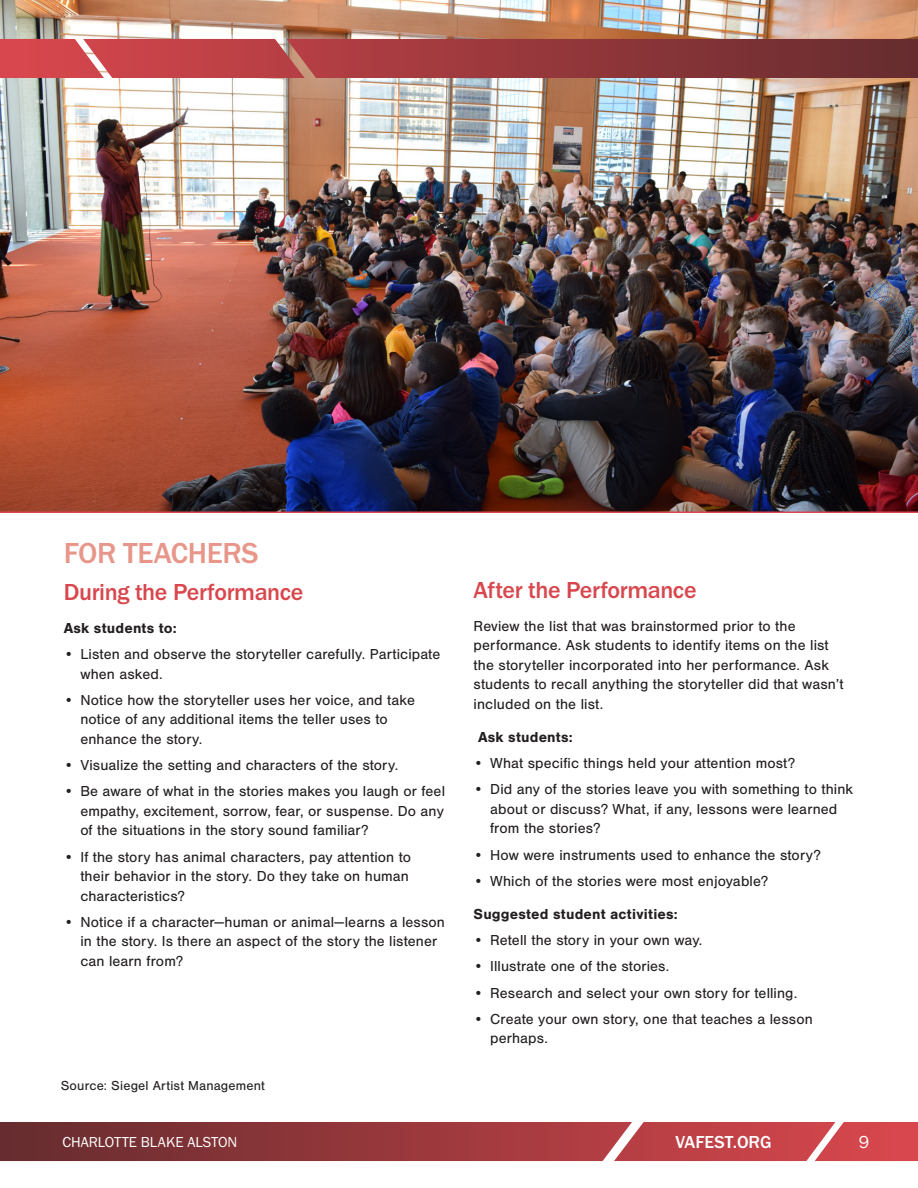
<style>
.page{position:relative;width:918px;height:1188px;background:#fff}
.page>*{position:absolute;margin:0;border:0;box-sizing:border-box;transform-origin:0 0}
.t1{font:500 30px "Franklin Gothic URW";letter-spacing:-.01em;color:#e8968a}
.t2{font:500 24px "Franklin Gothic URW";letter-spacing:-.015em;color:#d8474d}
.t3{font:500 18px "Franklin Gothic URW";color:#fff}
.t4{font:18px "Franklin Gothic URW Boo";color:#fff}
.bullets{font:15px/19.5px "Nimbus San";letter-spacing:.01em;color:#231f20}
.bullets-2{font:700 15px "Nimbus San";letter-spacing:.01em;color:#231f20}
.t5{font:15px "Franklin Gothic URW Boo";color:#fff}
.t6{font:13.5px "Nimbus San";letter-spacing:.015em;color:#231f20}
</style>
<div class="page">
<svg style="left:0;top:1122px;width:918px;height:39px;background:#a13d42"></svg>
<img style="left:0;top:0;width:918px;height:513px">
<svg style="left:0;top:39px;width:918px;height:39px;background:#a03c40"></svg>
<p class="t1" style="left:64px;top:534px;width:196px">FOR TEACHERS</p>
<p class="t2" style="left:64px;top:577px;width:241px">During the Performance</p>
<p class="bullets-2" style="left:64px;top:619px;width:114px">Ask students to:</p>
<p class="bullets" style="left:80px;top:645px;width:362px;text-indent:-16px">• Listen and observe the storyteller carefully. Participate when asked.</p>
<p class="bullets" style="left:80px;top:690px;width:336px;text-indent:-16px">• Notice how the storyteller uses her voice, and take notice of any additional items the teller uses to enhance the story.</p>
<p class="bullets" style="left:64px;top:756px;width:336px">• Visualize the setting and characters of the story.</p>
<p class="bullets" style="left:80px;top:782px;width:366px;text-align:justify;text-indent:-16px">• Be aware of what in the stories makes you laugh or feel empathy, excitement, sorrow, fear, or suspense. Do any of the situations in the story sound familiar?</p>
<p class="bullets" style="left:80px;top:847px;width:332px;text-indent:-16px">• If the story has animal characters, pay attention to their behavior in the story. Do they take on human characteristics?</p>
<p class="bullets" style="left:80px;top:912px;width:366px;text-indent:-16px">• Notice if a character—human or animal—learns a lesson in the story. Is there an aspect of the story the listener can learn from?</p>
<p class="t6" style="left:61px;top:1078px;width:206px">Source: Siegel Artist Management</p>
<p class="t2" style="left:474px;top:575px;width:224px">After the Performance</p>
<p class="bullets" style="left:474px;top:616px;width:372px">Review the list that was brainstormed prior to the performance. Ask students to identify items on the list the storyteller incorporated into her performance. Ask students to recall anything the storyteller did that wasn’t included on the list.</p>
<p class="bullets-2" style="left:478px;top:728px;width:96px">Ask students:</p>
<p class="bullets" style="left:474px;top:754px;width:323px">• What specific things held your attention most?</p>
<p class="bullets" style="left:490px;top:780px;width:365px;text-indent:-16px">• Did any of the stories leave you with something to think about or discuss? What, if any, lessons were learned from the stories?</p>
<p class="bullets" style="left:474px;top:845px;width:349px">• How were instruments used to enhance the story?</p>
<p class="bullets" style="left:474px;top:871px;width:296px">• Which of the stories were most enjoyable?</p>
<p class="bullets-2" style="left:474px;top:905px;width:206px">Suggested student activities:</p>
<p class="bullets" style="left:474px;top:931px;width:230px">• Retell the story in your own way.</p>
<p class="bullets" style="left:474px;top:957px;width:197px">• Illustrate one of the stories.</p>
<p class="bullets" style="left:474px;top:983px;width:325px">• Research and select your own story for telling.</p>
<p class="bullets" style="left:490px;top:1009px;width:324px;text-indent:-16px">• Create your own story, one that teaches a lesson perhaps.</p>
<p class="t5" style="left:62px;top:1133px;width:177px">CHARLOTTE BLAKE ALSTON</p>
<p class="t3" style="left:676px;top:1130px;width:98px">VAFEST.ORG</p>
<p class="t4" style="left:859px;top:1130px;width:12px">9</p>
</div>
